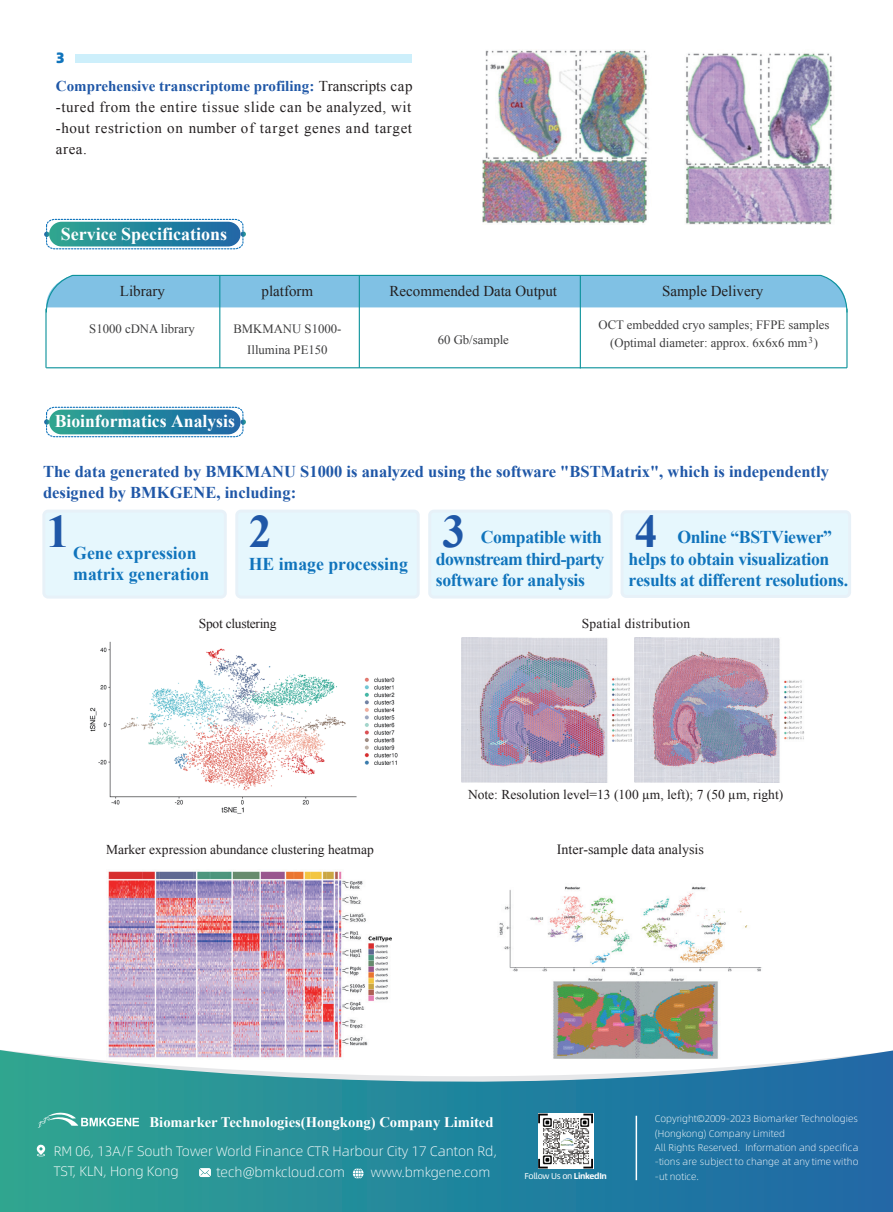
<style>
.page{position:relative;width:893px;height:1212px;background:#fff}
.page>*{position:absolute;margin:0;border:0;box-sizing:border-box;transform-origin:0 0}
.t1{font:700 46.5px "Times New Roman";color:#1f57a7}
.t2{font:700 18px/21.6px "Times New Roman";letter-spacing:-.02em;color:#1074bc}
.t3{font:700 18px/21.6px "Times New Roman";color:#1074bc}
.t4{font:700 18px "Times New Roman";color:#fff}
.t5{font:700 16.5px/21.6px "Times New Roman";color:#1f57a7}
.t6{font:15px/21px "Times New Roman";color:#231f20;text-align:justify}
.t7{font:15px "Alibaba Pu Hui Ti H";color:#1074bc}
.t8{font:700 14.7px "Times New Roman";color:#fff}
.t9{font:14.1px "Times New Roman";color:#231f20}
.t10{font:13.8px/19.2px "Alibaba Pu Hui Ti L";color:#fff}
.t11{font:13.5px "Times New Roman";color:#231f20}
.t12{font:13.5px "Times New Roman";letter-spacing:.02em;color:#231f20}
.t13{font:13.5px "Alibaba Pu Hui Ti L";color:#fff}
.t14{font:13.5px "Times New Roman";letter-spacing:-.02em;color:#231f20}
.t15{font:12.75px/20.4px "Times New Roman";color:#3e3e3f;text-align:center}
.t16{font:9.75px/14.4px "Alibaba Pu Hui Ti L";color:#fff}
.t17{font:9px "Times New Roman";color:#3e3e3f}
.t18{font:8.55px "Alibaba Pu Hui Ti R";letter-spacing:-.04em;color:#fff}
.s1{font-weight:700;color:#1f57a7}
.s2{font-family:"Alibaba Pu Hui Ti B"}
</style>
<div class="page">
<svg style="left:0;top:1050px;width:893px;height:162px;background:#3a91a5"></svg>
<svg style="left:44px;top:218px;width:202px;height:32px;background:#54a0b4"></svg>
<hr style="left:219px;top:276px;width:1px;height:92px;background:#0d939b">
<hr style="left:359px;top:275px;width:1px;height:93px;background:#0d939b">
<hr style="left:46px;top:367px;width:801px;height:1px;background:#0d939b">
<hr style="left:45px;top:309px;width:2px;height:59px;background:#0d939b">
<hr style="left:846px;top:309px;width:1px;height:59px;background:#0d939b">
<svg style="left:45px;top:275px;width:803px;height:39px"></svg>
<hr style="left:580px;top:275px;width:1px;height:93px;background:#0d939b">
<div style="left:75px;top:55px;width:337px;height:8px;background:#cdeffb"></div>
<img style="left:482px;top:50px;width:352px;height:175px">
<svg style="left:44px;top:406px;width:202px;height:32px;background:#54a0b4"></svg>
<div style="left:44px;top:511px;width:181px;height:86px;background:#e6f7fd;border-radius:4px"></div>
<div style="left:42px;top:510px;width:185px;height:89px;border:3px solid #1074bc;border-radius:4px"></div>
<div style="left:237px;top:511px;width:181px;height:86px;background:#e6f7fd;border-radius:4px"></div>
<div style="left:235px;top:510px;width:185px;height:89px;border:3px solid #1074bc;border-radius:4px"></div>
<div style="left:430px;top:511px;width:181px;height:86px;background:#e6f7fd;border-radius:4px"></div>
<div style="left:428px;top:510px;width:185px;height:88px;border:3px solid #1074bc;border-radius:4px"></div>
<div style="left:622px;top:512px;width:228px;height:84px;background:#e6f7fd;border-radius:4px"></div>
<div style="left:620px;top:510px;width:231px;height:88px;border:3px solid #1074bc;border-radius:4px"></div>
<img style="left:89px;top:641px;width:309px;height:173px">
<img style="left:462px;top:637px;width:170px;height:145px">
<img style="left:634px;top:637px;width:170px;height:145px">
<img style="left:106px;top:871px;width:285px;height:189px">
<img style="left:498px;top:886px;width:265px;height:174px">
<hr style="left:636px;top:1116px;width:1px;height:64px;background:#fff">
<svg style="left:353px;top:1168px;width:11px;height:10px"></svg>
<svg style="left:36px;top:1144px;width:9px;height:12px"></svg>
<svg style="left:199px;top:1168px;width:12px;height:9px"></svg>
<svg style="left:38px;top:1110px;width:101px;height:18px;background:#5db4aa"></svg>
<img style="left:538px;top:1113px;width:55px;height:55px">
<div style="left:560px;top:1135px;width:14px;height:14px;background:#fff"></div>
<svg style="left:561px;top:1138px;width:12px;height:8px"></svg>
<svg style="left:583px;top:1159px;width:10px;height:9px"></svg>
<svg style="left:538px;top:1113px;width:10px;height:10px"></svg>
<svg style="left:583px;top:1113px;width:10px;height:10px"></svg>
<svg style="left:538px;top:1159px;width:10px;height:9px"></svg>
<p class="t7" style="left:56px;top:45px;width:11px">3</p>
<p class="t6" style="left:56px;top:75px;width:358px"><span class="s1">Comprehensive transcriptome profiling:</span> Transcripts cap -tured from the entire tissue slide can be analyzed, wit -hout restriction on number of target genes and target area.</p>
<p class="t4" style="left:61px;top:222px;width:168px">Service Specifications</p>
<p class="t6" style="left:120px;top:280px;width:46px">Library</p>
<p class="t6" style="left:262px;top:280px;width:53px">platform</p>
<p class="t6" style="left:662px;top:280px;width:103px">Sample Delivery</p>
<p class="t15" style="left:89px;top:319px;width:107px">S1000 cDNA library</p>
<p class="t6" style="left:390px;top:280px;width:169px">Recommended Data Output</p>
<p class="t15" style="left:438px;top:329px;width:73px">60 Gb/sample</p>
<p class="t15" style="left:598px;top:314px;width:233px">OCT embedded cryo samples; FFPE samples</p>
<p class="t17" style="left:808px;top:334px;width:6px">3</p>
<p class="t15" style="left:233px;top:319px;width:110px">BMKMANU S1000-<br>Illumina PE150</p>
<p class="t15" style="left:610px;top:333px;width:209px">(Optimal diameter: approx. 6x6x6 mm )</p>
<p class="t4" style="left:55px;top:408px;width:182px">Bioinformatics Analysis</p>
<p class="t5" style="left:43px;top:460px;width:787px">The data generated by BMKMANU S1000 is analyzed using the software "BSTMatrix", which is independently designed by BMKGENE, including:</p>
<h1 class="t1" style="left:46px;top:500px;width:24px">1</h1>
<p class="t3" style="left:73px;top:541px;width:138px">Gene expression matrix generation</p>
<h1 class="t1" style="left:249px;top:500px;width:24px">2</h1>
<p class="t3" style="left:249px;top:553px;width:161px">HE image processing</p>
<h1 class="t1" style="left:442px;top:500px;width:24px">3</h1>
<p class="t2" style="left:436px;top:526px;width:170px;text-indent:45px">Compatible with downstream third-party software for analysis</p>
<h1 class="t1" style="left:635px;top:500px;width:24px">4</h1>
<p class="t2" style="left:629px;top:526px;width:221px;text-indent:49px">Online “BSTViewer” helps to obtain visualization results at different resolutions.</p>
<p class="t14" style="left:199px;top:614px;width:79px">Spot clustering</p>
<p class="t12" style="left:582px;top:614px;width:110px">Spatial distribution</p>
<p class="t11" style="left:468px;top:785px;width:317px">Note: Resolution level=13 (100 µm, left); 7 (50 µm, right)</p>
<p class="t11" style="left:106px;top:840px;width:269px">Marker expression abundance clustering heatmap</p>
<p class="t9" style="left:557px;top:840px;width:149px">Inter-sample data analysis</p>
<p class="t16" style="left:655px;top:1111px;width:205px">Copyright©2009-2023 Biomarker Technologies (Hongkong) Company Limited<br>All Rights Reserved. Information and specifica -tions are subject to change at any time witho</p>
<p class="t8" style="left:150px;top:1112px;width:346px">Biomarker Technologies(Hongkong) Company Limited</p>
<p class="t10" style="left:54px;top:1141px;width:445px">RM 06, 13A/F South Tower World Finance CTR Harbour City 17 Canton Rd,<br>TST, KLN, Hong Kong</p>
<p class="t10" style="left:216px;top:1162px;width:130px">tech@bmkcloud.com</p>
<p class="t13" style="left:371px;top:1162px;width:121px">www.bmkgene.com</p>
<p class="t16" style="left:655px;top:1168px;width:45px">-ut notice.</p>
<p class="t18" style="left:524px;top:1169px;width:84px">Follow Us on <span class="s2">LinkedIn</span></p>
</div>
